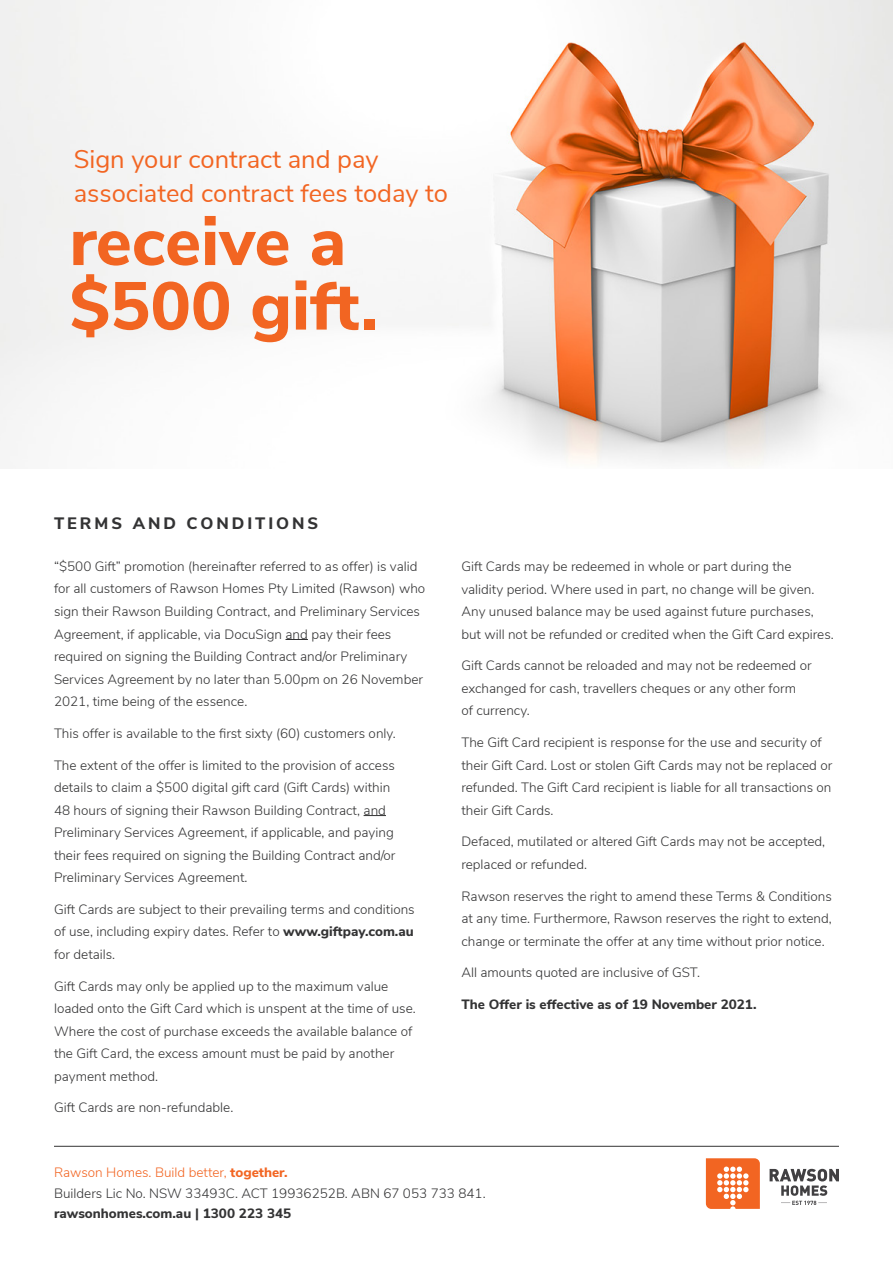
<style>
.page{position:relative;width:893px;height:1263px;background:#fff}
.page>*{position:absolute;margin:0;border:0;box-sizing:border-box;transform-origin:0 0}
.t1{font:800 67.5px/64.5px "Nunito Sans";color:#f26522}
.t2{font:25.5px/34.5px "Nunito Sans";color:#f26522}
.t3{font:800 16.5px "Nunito Sans";letter-spacing:.18em;color:#333334}
.t4{font:300 13.5px/22.5px "Nunito Sans";color:#333334}
.t5{font:800 13.5px "Nunito Sans";color:#333334}
.t6{font:300 13.5px "Nunito Sans";color:#f26522}
.s1{font-weight:800}
</style>
<div class="page">
<img style="left:0;top:0;width:893px;height:466px">
<svg style="left:286px;top:639px;width:22px;height:1px"></svg>
<svg style="left:364px;top:815px;width:22px;height:1px"></svg>
<hr style="left:54px;top:1146px;width:785px;height:1px;background:#333334">
<svg style="left:706px;top:1158px;width:54px;height:51px;background:#f4824d"></svg>
<svg style="left:770px;top:1169px;width:69px;height:36px"></svg>
<h2 class="t2" style="left:74px;top:140px;width:376px">Sign your contract and pay associated contract fees today to</h2>
<h1 class="t1" style="left:69px;top:206px;width:311px">receive a $500 gift.</h1>
<p class="t3" style="left:54px;top:511px;width:266px">TERMS AND CONDITIONS</p>
<p class="t4" style="left:54px;top:554px;width:373px">“$500 Gift” promotion (hereinafter referred to as offer) is valid for all customers of Rawson Homes Pty Limited (Rawson) who sign their Rawson Building Contract, and Preliminary Services Agreement, if applicable, via DocuSign and pay their fees required on signing the Building Contract and/or Preliminary Services Agreement by no later than 5.00pm on 26 November 2021, time being of the essence.</p>
<p class="t4" style="left:54px;top:721px;width:343px">This offer is available to the first sixty (60) customers only.</p>
<p class="t4" style="left:54px;top:753px;width:343px">The extent of the offer is limited to the provision of access details to claim a $500 digital gift card (Gift Cards) within 48 hours of signing their Rawson Building Contract, and Preliminary Services Agreement, if applicable, and paying their fees required on signing the Building Contract and/or Preliminary Services Agreement.</p>
<p class="t4" style="left:54px;top:897px;width:362px;text-align:justify">Gift Cards are subject to their prevailing terms and conditions of use, including expiry dates. Refer to <span class="s1">www.giftpay.com.au </span>for details.</p>
<p class="t4" style="left:54px;top:974px;width:363px">Gift Cards may only be applied up to the maximum value loaded onto the Gift Card which is unspent at the time of use.<br>Where the cost of purchase exceeds the available balance of the Gift Card, the excess amount must be paid by another payment method.</p>
<p class="t4" style="left:54px;top:1096px;width:181px">Gift Cards are non-refundable.</p>
<p class="t6" style="left:54px;top:1162px;width:235px">Rawson Homes. Build better, <span class="s1">together.</span></p>
<p class="t4" style="left:461px;top:554px;width:374px">Gift Cards may be redeemed in whole or part during the validity period. Where used in part, no change will be given.<br>Any unused balance may be used against future purchases, but will not be refunded or credited when the Gift Card expires.</p>
<p class="t4" style="left:461px;top:653px;width:352px">Gift Cards cannot be reloaded and may not be redeemed or exchanged for cash, travellers cheques or any other form<br>of currency.</p>
<p class="t4" style="left:461px;top:730px;width:372px">The Gift Card recipient is response for the use and security of their Gift Card. Lost or stolen Gift Cards may not be replaced or refunded. The Gift Card recipient is liable for all transactions on their Gift Cards.</p>
<p class="t4" style="left:461px;top:830px;width:365px">Defaced, mutilated or altered Gift Cards may not be accepted, replaced or refunded.</p>
<p class="t4" style="left:461px;top:884px;width:372px;text-align:justify">Rawson reserves the right to amend these Terms &amp; Conditions at any time. Furthermore, Rawson reserves the right to extend, change or terminate the offer at any time without prior notice.</p>
<p class="t4" style="left:461px;top:961px;width:240px">All amounts quoted are inclusive of GST.</p>
<p class="t5" style="left:461px;top:995px;width:297px">The Offer is effective as of 19 November 2021.</p>
<p class="t4" style="left:54px;top:1181px;width:433px">Builders Lic No. NSW 33493C. ACT 19936252B. ABN 67 053 733 841.</p>
<p class="t5" style="left:54px;top:1203px;width:239px">rawsonhomes.com.au | 1300 223 345</p>
</div>
